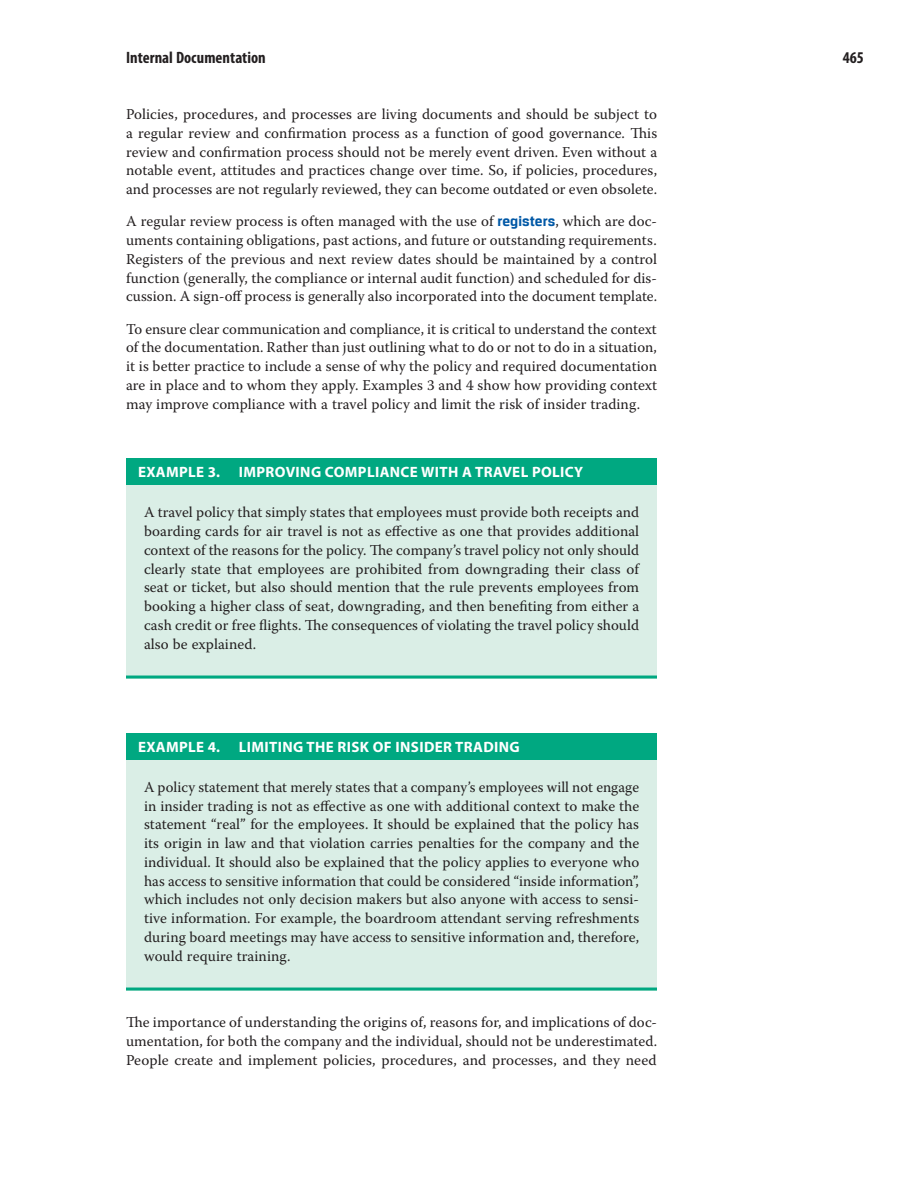
<style>
.page{position:relative;width:918px;height:1188px;background:#fff}
.page>*{position:absolute;margin:0;border:0;box-sizing:border-box;transform-origin:0 0}
.RH{font:700 condensed 16.5px "Myriad Pro";letter-spacing:.005em;color:#231f20}
.T{font:15px/18.8px "Warnock Pro";letter-spacing:.005em;color:#231f20;text-align:justify}
.EXP_T1{font:15px/18.8px "Warnock Pro";letter-spacing:.005em;color:#231f20;text-align:justify}
.EXP_CAPTION{font:700 15px "Myriad Pro";letter-spacing:.025em;color:#fff}
.s1{font-family:"CFA Breuer Text";font-weight:700;color:#0158a6}
</style>
<div class="page">
<div style="left:126px;top:485px;width:531px;height:194px;background:#daeee6"></div>
<div style="left:126px;top:760px;width:531px;height:231px;background:#daeee6"></div>
<div style="left:126px;top:458px;width:531px;height:27px;background:#00a881"></div>
<hr style="left:126px;top:676px;width:531px;height:3px;background:#00a881">
<div style="left:126px;top:733px;width:531px;height:27px;background:#00a881"></div>
<hr style="left:126px;top:988px;width:531px;height:3px;background:#00a881">
<p class="RH" style="left:126px;top:48px;width:141px">Internal Documentation</p>
<p class="T" style="left:126px;top:104px;width:533px">Policies, procedures, and processes are living documents and should be subject to a regular review and confirmation process as a function of good governance. This review and confirmation process should not be merely event driven. Even without a notable event, attitudes and practices change over time. So, if policies, procedures, and processes are not regularly reviewed, they can become outdated or even obsolete.</p>
<p class="T" style="left:126px;top:212px;width:533px">A regular review process is often managed with the use of <span class="s1">registers</span>, which are doc&shy;uments containing obligations, past actions, and future or outstanding requirements.<br>Registers of the previous and next review dates should be maintained by a control function (generally, the compliance or internal audit function) and scheduled for dis&shy;cussion. A sign-off process is generally also incorporated into the document template.</p>
<p class="T" style="left:126px;top:319px;width:533px">To ensure clear communication and compliance, it is critical to understand the context of the documentation. Rather than just outlining what to do or not to do in a situation, it is better practice to include a sense of why the policy and required documentation are in place and to whom they apply. Examples 3 and 4 show how providing context may improve compliance with a travel policy and limit the risk of insider trading.</p>
<p class="EXP_CAPTION" style="left:138px;top:462px;width:447px">EXAMPLE 3. IMPROVING COMPLIANCE WITH A TRAVEL POLICY</p>
<p class="EXP_T1" style="left:144px;top:503px;width:497px">A travel policy that simply states that employees must provide both receipts and boarding cards for air travel is not as effective as one that provides additional context of the reasons for the policy. The company’s travel policy not only should clearly state that employees are prohibited from downgrading their class of seat or ticket, but also should mention that the rule prevents employees from booking a higher class of seat, downgrading, and then benefiting from either a cash credit or free flights. The consequences of violating the travel policy should also be explained.</p>
<p class="EXP_CAPTION" style="left:138px;top:737px;width:383px">EXAMPLE 4. LIMITING THE RISK OF INSIDER TRADING</p>
<p class="EXP_T1" style="left:144px;top:777px;width:497px">A policy statement that merely states that a company’s employees will not engage in insider trading is not as effective as one with additional context to make the statement “real” for the employees. It should be explained that the policy has its origin in law and that violation carries penalties for the company and the individual. It should also be explained that the policy applies to everyone who has access to sensitive information that could be considered “inside information”, which includes not only decision makers but also anyone with access to sensi&shy;tive information. For example, the boardroom attendant serving refreshments during board meetings may have access to sensitive information and, therefore, would require training.</p>
<p class="T" style="left:126px;top:1013px;width:533px">The importance of understanding the origins of, reasons for, and implications of doc&shy;umentation, for both the company and the individual, should not be underestimated.<br>People create and implement policies, procedures, and processes, and they need</p>
<p class="RH" style="left:843px;top:48px;width:23px">465</p>
</div>
